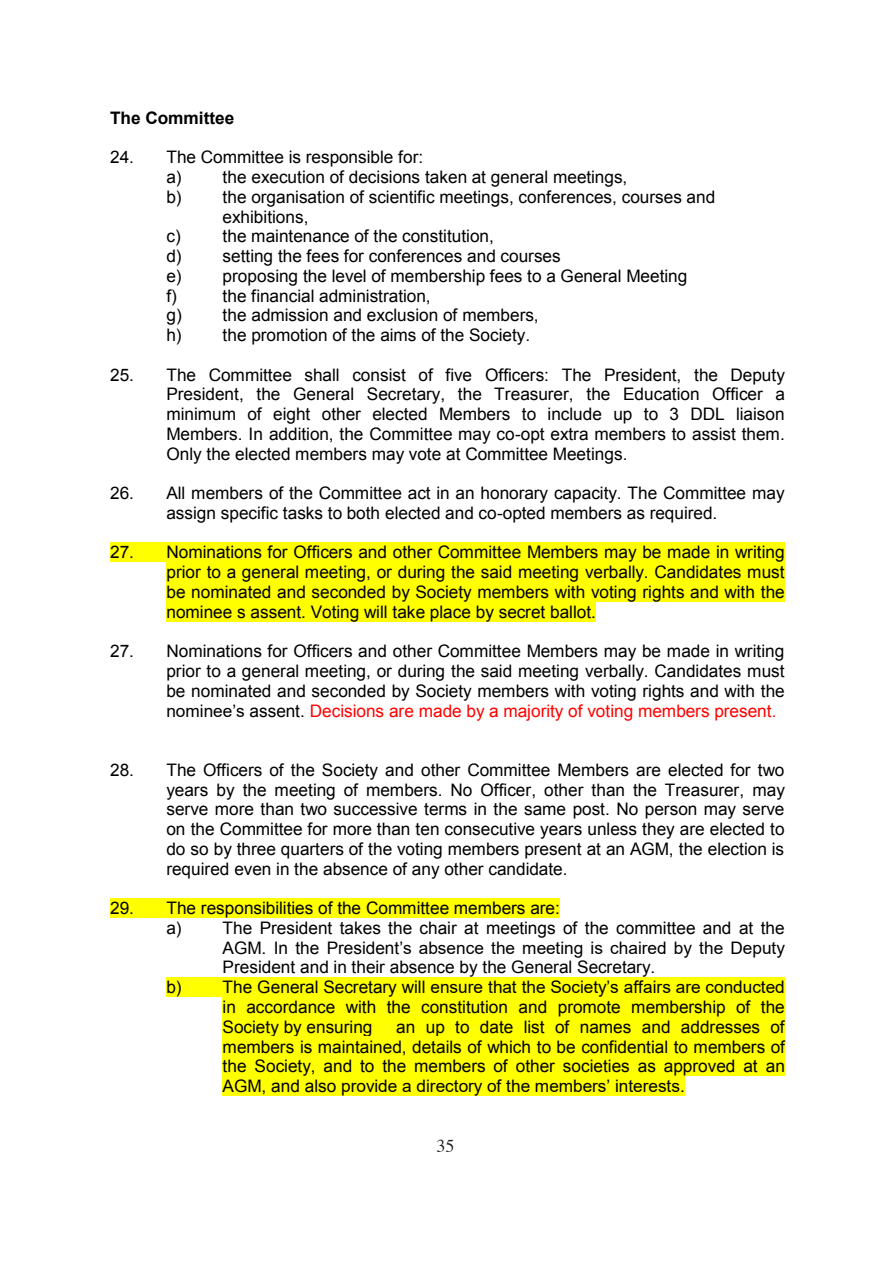
<style>
.page{position:relative;width:893px;height:1263px;background:#fff}
.page>*{position:absolute;margin:0;border:0;box-sizing:border-box;transform-origin:0 0}
.t1{font:18px "Times";color:#231f20}
.t2{font:17.25px/19.8px "Arial";color:#000;text-align:justify}
.t3{font:700 17.25px "Arial";color:#000}
.s1{color:#f00}
</style>
<div class="page">
<div style="left:110px;top:542px;width:675px;height:20px;background:#ff0"></div>
<div style="left:166px;top:562px;width:619px;height:20px;background:#ff0"></div>
<div style="left:166px;top:582px;width:619px;height:20px;background:#ff0"></div>
<div style="left:166px;top:602px;width:430px;height:19px;background:#ff0"></div>
<div style="left:110px;top:898px;width:450px;height:20px;background:#ff0"></div>
<div style="left:166px;top:977px;width:619px;height:20px;background:#ff0"></div>
<div style="left:223px;top:997px;width:562px;height:19px;background:#ff0"></div>
<div style="left:223px;top:1016px;width:562px;height:20px;background:#ff0"></div>
<div style="left:223px;top:1036px;width:562px;height:20px;background:#ff0"></div>
<div style="left:223px;top:1056px;width:562px;height:20px;background:#ff0"></div>
<div style="left:223px;top:1076px;width:462px;height:20px;background:#ff0"></div>
<p class="t3" style="left:110px;top:106px;width:126px">The Committee</p>
<p class="t2" style="left:110px;top:148px;width:314px">24. The Committee is responsible for:</p>
<p class="t2" style="left:166px;top:167px;width:462px">a) the execution of decisions taken at general meetings,</p>
<p class="t2" style="left:166px;top:187px;width:550px">b) the organisation of scientific meetings, conferences, courses and</p>
<p class="t2" style="left:223px;top:207px;width:87px">exhibitions,</p>
<p class="t2" style="left:166px;top:227px;width:16px">c)</p>
<p class="t2" style="left:166px;top:227px;width:523px;text-align:left;text-indent:56px">the maintenance of the constitution,<br>d) setting the fees for conferences and courses<br>e) proposing the level of membership fees to a General Meeting f)</p>
<p class="t2" style="left:166px;top:286px;width:374px;text-align:left;text-indent:56px">the financial administration,<br>g) the admission and exclusion of members, h) the promotion of the aims of the Society.</p>
<p class="t2" style="left:166px;top:365px;width:620px;text-indent:-56px">25. The Committee shall consist of five Officers: The President, the Deputy President, the General Secretary, the Treasurer, the Education Officer a minimum of eight other elected Members to include up to 3 DDL liaison Members. In addition, the Committee may co-opt extra members to assist them.<br>Only the elected members may vote at Committee Meetings.</p>
<p class="t2" style="left:166px;top:483px;width:620px;text-indent:-56px">26. All members of the Committee act in an honorary capacity. The Committee may assign specific tasks to both elected and co-opted members as required.</p>
<p class="t2" style="left:166px;top:543px;width:620px;text-indent:-56px">27. Nominations for Officers and other Committee Members may be made in writing prior to a general meeting, or during the said meeting verbally. Candidates must be nominated and seconded by Society members with voting rights and with the nominee s assent. Voting will take place by secret ballot.</p>
<p class="t2" style="left:166px;top:641px;width:620px;text-indent:-56px">27. Nominations for Officers and other Committee Members may be made in writing prior to a general meeting, or during the said meeting verbally. Candidates must be nominated and seconded by Society members with voting rights and with the nominee’s assent. <span class="s1">Decisions are made by a majority of voting members present.</span></p>
<p class="t2" style="left:166px;top:760px;width:620px;text-indent:-56px">28. The Officers of the Society and other Committee Members are elected for two years by the meeting of members. No Officer, other than the Treasurer, may serve more than two successive terms in the same post. No person may serve on the Committee for more than ten consecutive years unless they are elected to do so by three quarters of the voting members present at an AGM, the election is required even in the absence of any other candidate.</p>
<p class="t2" style="left:110px;top:898px;width:451px">29. The responsibilities of the Committee members are:</p>
<p class="t2" style="left:166px;top:918px;width:620px">a) The President takes the chair at meetings of the committee and at the</p>
<p class="t2" style="left:223px;top:938px;width:564px">AGM. In the President’s absence the meeting is chaired by the Deputy</p>
<p class="t2" style="left:223px;top:958px;width:434px">President and in their absence by the General Secretary.</p>
<p class="t2" style="left:166px;top:977px;width:620px">b) The General Secretary will ensure that the Society’s affairs are conducted</p>
<p class="t2" style="left:223px;top:997px;width:564px">in accordance with the constitution and promote membership of the</p>
<p class="t2" style="left:223px;top:1017px;width:151px">Society by ensuring</p>
<p class="t2" style="left:223px;top:1017px;width:564px;text-indent:174px">an up to date list of names and addresses of members is maintained, details of which to be confidential to members of the Society, and to the members of other societies as approved at an AGM, and also provide a directory of the members’ interests.</p>
<p class="t1" style="left:436px;top:1129px;width:19px">35</p>
</div>
